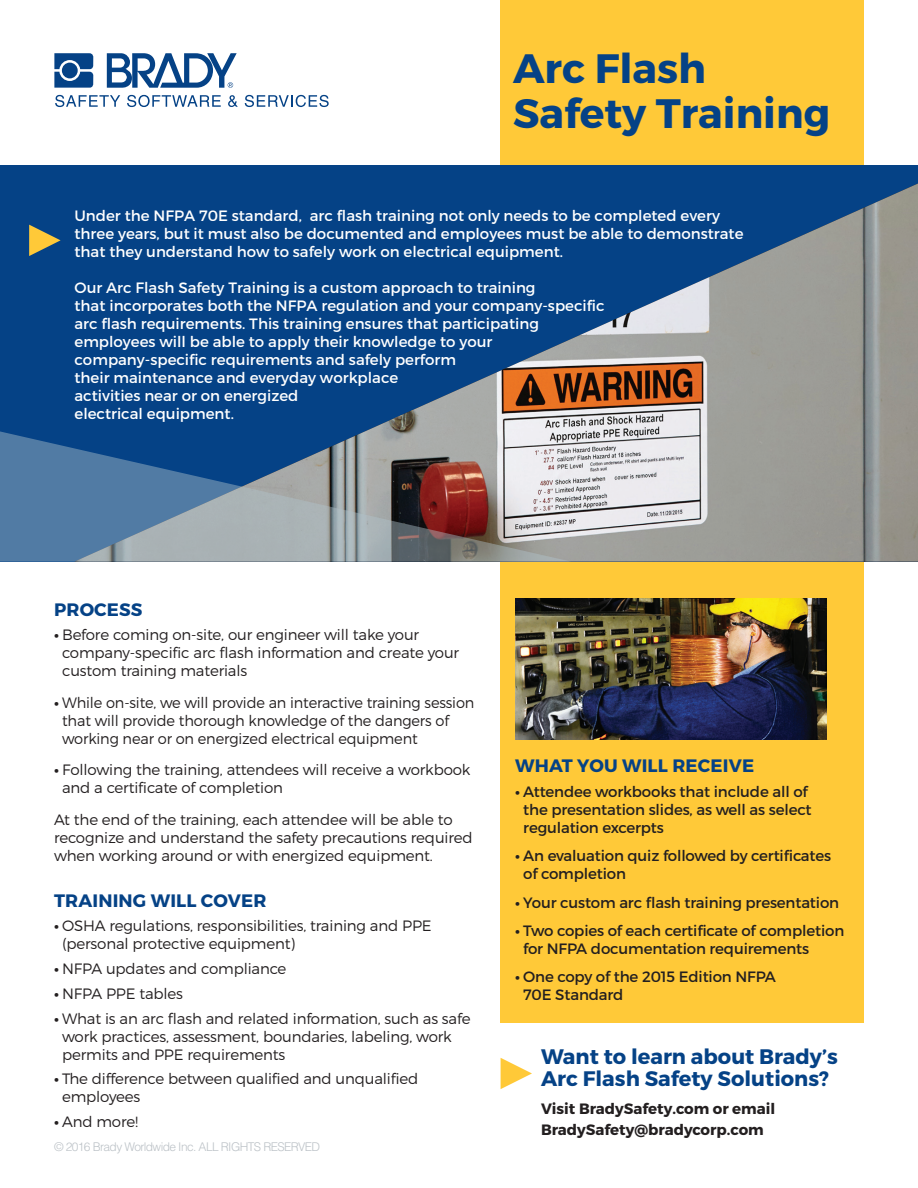
<style>
.page{position:relative;width:918px;height:1188px;background:#fff}
.page>*{position:absolute;margin:0;border:0;box-sizing:border-box;transform-origin:0 0}
.t1{font:700 41.1px/45px "Montserrat";color:#054286}
.t2{font:700 21px/22.5px "Montserrat";color:#054286}
.t3{font:700 18px "Montserrat";letter-spacing:.01em;color:#054286}
.t4{font:300 15px/18px "Montserrat";letter-spacing:-.01em;color:#231f20}
.t5{font:15px/18px "Montserrat";color:#fff}
.t6{font:15px/18px "Montserrat";letter-spacing:-.01em;color:#231f20}
.t7{font:700 15px/21px "Montserrat";color:#231f20}
.t8{font:300 12px "Helvetica LT Std";letter-spacing:-.05em;color:#bcc2c7}
.s1{font-weight:700}
</style>
<div class="page">
<div style="left:501px;top:0;width:363px;height:1023px;background:#ffc938"></div>
<div style="left:0;top:165px;width:918px;height:397px;background:#054286"></div>
<img style="left:368px;top:184px;width:550px;height:378px">
<svg style="left:29px;top:225px;width:32px;height:31px"></svg>
<svg style="left:501px;top:1058px;width:31px;height:31px"></svg>
<svg style="left:0;top:430px;width:571px;height:132px;background:#758498"></svg>
<svg style="left:54px;top:53px;width:39px;height:35px"></svg>
<div style="left:62px;top:63px;width:16px;height:15px;background:#054286;border-radius:50%"></div>
<svg style="left:107px;top:53px;width:130px;height:35px"></svg>
<svg style="left:55px;top:95px;width:65px;height:12px"></svg>
<svg style="left:127px;top:95px;width:94px;height:12px"></svg>
<svg style="left:228px;top:95px;width:10px;height:12px"></svg>
<svg style="left:245px;top:95px;width:84px;height:12px"></svg>
<img style="left:515px;top:598px;width:311px;height:142px">
<h1 class="t1" style="left:513px;top:46px;width:319px">Arc Flash<br>Safety Training</h1>
<p class="t5" style="left:75px;top:206px;width:670px">Under the NFPA 70E standard, arc flash training not only needs to be completed every three years, but it must also be documented and employees must be able to demonstrate that they understand how to safely work on electrical equipment.</p>
<p class="t5" style="left:75px;top:278px;width:532px">Our Arc Flash Safety Training is a custom approach to training<br>that incorporates both the NFPA regulation and your company-specific arc flash requirements. This training ensures that participating employees will be able to apply their knowledge to your company-specific requirements and safely perform<br>their maintenance and everyday workplace<br>activities near or on energized<br>electrical equipment.</p>
<p class="t3" style="left:54px;top:598px;width:90px">PROCESS</p>
<p class="t4" style="left:62px;top:626px;width:399px;text-indent:-8px"><span class="s1">•</span> Before coming on-site, our engineer will take your company-specific arc flash information and create your custom training materials</p>
<p class="t4" style="left:62px;top:693px;width:414px;text-indent:-8px"><span class="s1">•</span> While on-site, we will provide an interactive training session that will provide thorough knowledge of the dangers of working near or on energized electrical equipment</p>
<p class="t4" style="left:62px;top:761px;width:410px;text-indent:-8px"><span class="s1">•</span> Following the training, attendees will receive a workbook and a certificate of completion</p>
<p class="t4" style="left:54px;top:810px;width:420px">At the end of the training, each attendee will be able to recognize and understand the safety precautions required when working around or with energized equipment.</p>
<p class="t3" style="left:54px;top:889px;width:214px">TRAINING WILL COVER</p>
<p class="t4" style="left:62px;top:917px;width:371px;text-indent:-8px"><span class="s1">•</span> OSHA regulations, responsibilities, training and PPE (personal protective equipment)</p>
<p class="t4" style="left:54px;top:960px;width:234px"><span class="s1">•</span> NFPA updates and compliance</p>
<p class="t4" style="left:54px;top:984px;width:131px"><span class="s1">•</span> NFPA PPE tables</p>
<p class="t4" style="left:62px;top:1009px;width:410px;text-indent:-8px"><span class="s1">•</span> What is an arc flash and related information, such as safe work practices, assessment, boundaries, labeling, work permits and PPE requirements</p>
<p class="t4" style="left:62px;top:1070px;width:358px;text-indent:-8px"><span class="s1">•</span> The difference between qualified and unqualified employees</p>
<p class="t4" style="left:54px;top:1113px;width:86px"><span class="s1">•</span> And more!</p>
<p class="t8" style="left:54px;top:1140px;width:268px">© 2016 Brady Worldwide Inc. ALL RIGHTS RESERVED</p>
<p class="t3" style="left:515px;top:755px;width:240px">WHAT YOU WILL RECEIVE</p>
<p class="t6" style="left:523px;top:783px;width:290px;text-indent:-8px"><span class="s1">•</span> Attendee workbooks that include all of the presentation slides, as well as select regulation excerpts</p>
<p class="t6" style="left:523px;top:847px;width:309px;text-indent:-8px"><span class="s1">•</span> An evaluation quiz followed by certificates of completion</p>
<p class="t6" style="left:515px;top:893px;width:326px"><span class="s1">•</span> Your custom arc flash training presentation</p>
<p class="t6" style="left:523px;top:921px;width:323px;text-indent:-8px"><span class="s1">•</span> Two copies of each certificate of completion for NFPA documentation requirements</p>
<p class="t6" style="left:523px;top:968px;width:254px;text-indent:-8px"><span class="s1">•</span> One copy of the 2015 Edition NFPA<br>70E Standard</p>
<h2 class="t2" style="left:541px;top:1045px;width:298px">Want to learn about Brady’s<br>Arc Flash Safety Solutions?</h2>
<p class="t7" style="left:541px;top:1098px;width:236px">Visit BradySafety.com or email<br>BradySafety@bradycorp.com</p>
</div>
